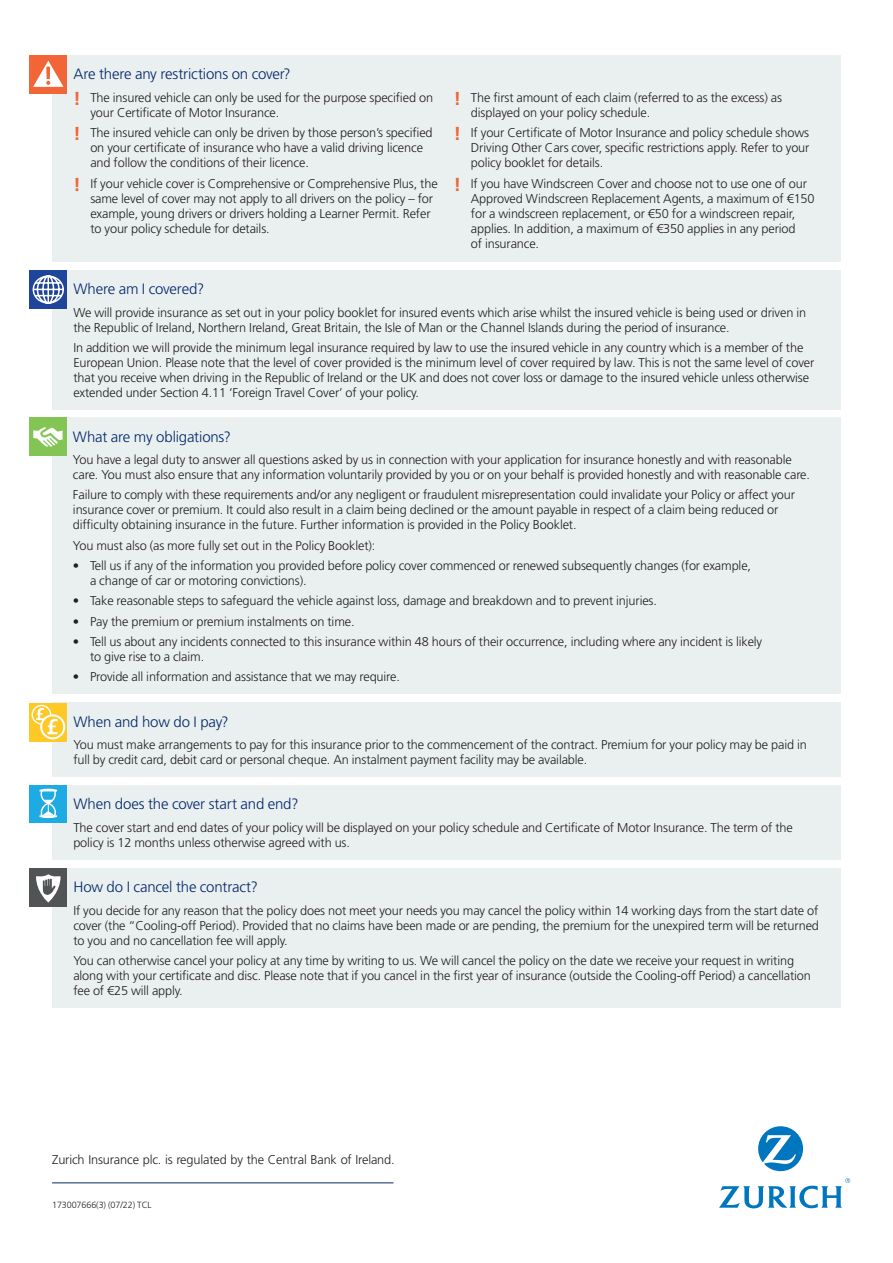
<style>
.page{position:relative;width:893px;height:1263px;background:#fff}
.page>*{position:absolute;margin:0;border:0;box-sizing:border-box;transform-origin:0 0}
.t1{font:300 15px "Frutiger LT Std";letter-spacing:-.01em;color:#04286b}
.t2{font:300 12.75px/15px "Frutiger LT Std";letter-spacing:-.01em;color:#231f20}
.t3{font:300 9px "Frutiger LT Std";letter-spacing:-.01em;color:#231f20}
.s1{font-weight:700;font-size:18.75px;color:#f26536}
</style>
<div class="page">
<hr style="left:52px;top:1182px;width:342px;height:1px;background:#04286b">
<div style="left:52px;top:703px;width:789px;height:74px;background:#eaf0f0"></div>
<div style="left:30px;top:703px;width:37px;height:38px;background:#fec827"></div>
<svg style="left:32px;top:705px;width:19px;height:19px"></svg>
<div style="left:32px;top:705px;width:19px;height:20px;border:1px solid #fff;border-radius:50%"></div>
<svg style="left:41px;top:715px;width:23px;height:23px"></svg>
<div style="left:40px;top:714px;width:25px;height:25px;border:2px solid #fff;border-radius:50%"></div>
<svg style="left:36px;top:708px;width:22px;height:26px"></svg>
<div style="left:52px;top:785px;width:789px;height:74px;background:#eaf0f0"></div>
<div style="left:30px;top:785px;width:37px;height:38px;background:#1eaae2"></div>
<svg style="left:39px;top:789px;width:18px;height:29px"></svg>
<div style="left:52px;top:868px;width:789px;height:140px;background:#eaf0f0"></div>
<div style="left:30px;top:868px;width:37px;height:39px;background:#515454"></div>
<svg style="left:36px;top:874px;width:25px;height:28px"></svg>
<div style="left:52px;top:270px;width:789px;height:140px;background:#eaf0f0"></div>
<div style="left:30px;top:270px;width:37px;height:39px;background:#1e459a"></div>
<svg style="left:32px;top:275px;width:32px;height:29px"></svg>
<div style="left:52px;top:418px;width:788px;height:276px;background:#eaf0f0"></div>
<div style="left:29px;top:418px;width:37px;height:38px;background:#83c555"></div>
<svg style="left:33px;top:427px;width:30px;height:20px"></svg>
<div style="left:52px;top:55px;width:789px;height:207px;background:#eaf0f0"></div>
<div style="left:30px;top:55px;width:37px;height:39px;background:#f26536"></div>
<svg style="left:33px;top:61px;width:30px;height:26px"></svg>
<svg style="left:758px;top:1126px;width:45px;height:45px"></svg>
<svg style="left:719px;top:1178px;width:131px;height:30px"></svg>
<p class="t1" style="left:73px;top:66px;width:219px">Are there any restrictions on cover?</p>
<p class="t2" style="left:90px;top:90px;width:344px;text-indent:-17px"><span class="s1">!</span> The insured vehicle can only be used for the purpose specified on your Certificate of Motor Insurance.</p>
<p class="t2" style="left:90px;top:125px;width:344px;text-indent:-17px"><span class="s1">!</span> The insured vehicle can only be driven by those person’s specified on your certificate of insurance who have a valid driving licence and follow the conditions of their licence.</p>
<p class="t2" style="left:90px;top:176px;width:349px;text-indent:-17px"><span class="s1">!</span> If your vehicle cover is Comprehensive or Comprehensive Plus, the same level of cover may not apply to all drivers on the policy – for example, young drivers or drivers holding a Learner Permit. Refer to your policy schedule for details.</p>
<p class="t2" style="left:471px;top:90px;width:313px;text-indent:-17px"><span class="s1">!</span> The first amount of each claim (referred to as the excess) as displayed on your policy schedule.</p>
<p class="t2" style="left:471px;top:125px;width:340px;text-align:justify;text-indent:-17px"><span class="s1">!</span> If your Certificate of Motor Insurance and policy schedule shows Driving Other Cars cover, specific restrictions apply. Refer to your policy booklet for details.</p>
<p class="t2" style="left:471px;top:176px;width:345px;text-indent:-17px"><span class="s1">!</span> If you have Windscreen Cover and choose not to use one of our Approved Windscreen Replacement Agents, a maximum of €150 for a windscreen replacement, or €50 for a windscreen repair, applies. In addition, a maximum of €350 applies in any period<br>of insurance.</p>
<p class="t1" style="left:73px;top:281px;width:133px">Where am I covered?</p>
<p class="t2" style="left:73px;top:305px;width:734px">We will provide insurance as set out in your policy booklet for insured events which arise whilst the insured vehicle is being used or driven in the Republic of Ireland, Northern Ireland, Great Britain, the Isle of Man or the Channel Islands during the period of insurance.</p>
<p class="t2" style="left:73px;top:340px;width:743px">In addition we will provide the minimum legal insurance required by law to use the insured vehicle in any country which is a member of the European Union. Please note that the level of cover provided is the minimum level of cover required by law. This is not the same level of cover that you receive when driving in the Republic of Ireland or the UK and does not cover loss or damage to the insured vehicle unless otherwise extended under Section 4.11 ‘Foreign Travel Cover’ of your policy.</p>
<p class="t1" style="left:73px;top:428px;width:159px">What are my obligations?</p>
<p class="t2" style="left:73px;top:452px;width:739px">You have a legal duty to answer all questions asked by us in connection with your application for insurance honestly and with reasonable care. You must also ensure that any information voluntarily provided by you or on your behalf is provided honestly and with reasonable care.</p>
<p class="t2" style="left:73px;top:488px;width:724px">Failure to comply with these requirements and/or any negligent or fraudulent misrepresentation could invalidate your Policy or affect your insurance cover or premium. It could also result in a claim being declined or the amount payable in respect of a claim being reduced or difficulty obtaining insurance in the future. Further information is provided in the Policy Booklet.</p>
<p class="t2" style="left:73px;top:538px;width:304px">You must also (as more fully set out in the Policy Booklet):</p>
<p class="t2" style="left:90px;top:558px;width:663px;text-indent:-17px">• Tell us if any of the information you provided before policy cover commenced or renewed subsequently changes (for example, a change of car or motoring convictions).</p>
<p class="t2" style="left:73px;top:593px;width:585px">• Take reasonable steps to safeguard the vehicle against loss, damage and breakdown and to prevent injuries.</p>
<p class="t2" style="left:73px;top:614px;width:283px">• Pay the premium or premium instalments on time.</p>
<p class="t2" style="left:90px;top:634px;width:674px;text-indent:-17px">• Tell us about any incidents connected to this insurance within 48 hours of their occurrence, including where any incident is likely to give rise to a claim.</p>
<p class="t2" style="left:73px;top:669px;width:328px">• Provide all information and assistance that we may require.</p>
<p class="t1" style="left:73px;top:713px;width:157px">When and how do I pay?</p>
<p class="t2" style="left:73px;top:737px;width:735px">You must make arrangements to pay for this insurance prior to the commencement of the contract. Premium for your policy may be paid in full by credit card, debit card or personal cheque. An instalment payment facility may be available.</p>
<p class="t1" style="left:73px;top:796px;width:227px">When does the cover start and end?</p>
<p class="t2" style="left:73px;top:820px;width:721px">The cover start and end dates of your policy will be displayed on your policy schedule and Certificate of Motor Insurance. The term of the policy is 12 months unless otherwise agreed with us.</p>
<p class="t1" style="left:73px;top:879px;width:186px">How do I cancel the contract?</p>
<p class="t2" style="left:73px;top:903px;width:747px;text-align:justify">If you decide for any reason that the policy does not meet your needs you may cancel the policy within 14 working days from the start date of cover (the “Cooling-off Period). Provided that no claims have been made or are pending, the premium for the unexpired term will be returned to you and no cancellation fee will apply.</p>
<p class="t2" style="left:73px;top:953px;width:739px">You can otherwise cancel your policy at any time by writing to us. We will cancel the policy on the date we receive your request in writing along with your certificate and disc. Please note that if you cancel in the first year of insurance (outside the Cooling-off Period) a cancellation fee of €25 will apply.</p>
<p class="t2" style="left:52px;top:1153px;width:344px">Zurich Insurance plc. is regulated by the Central Bank of Ireland.</p>
<p class="t3" style="left:52px;top:1199px;width:101px">173007666(3) (07/22) TCL</p>
</div>
